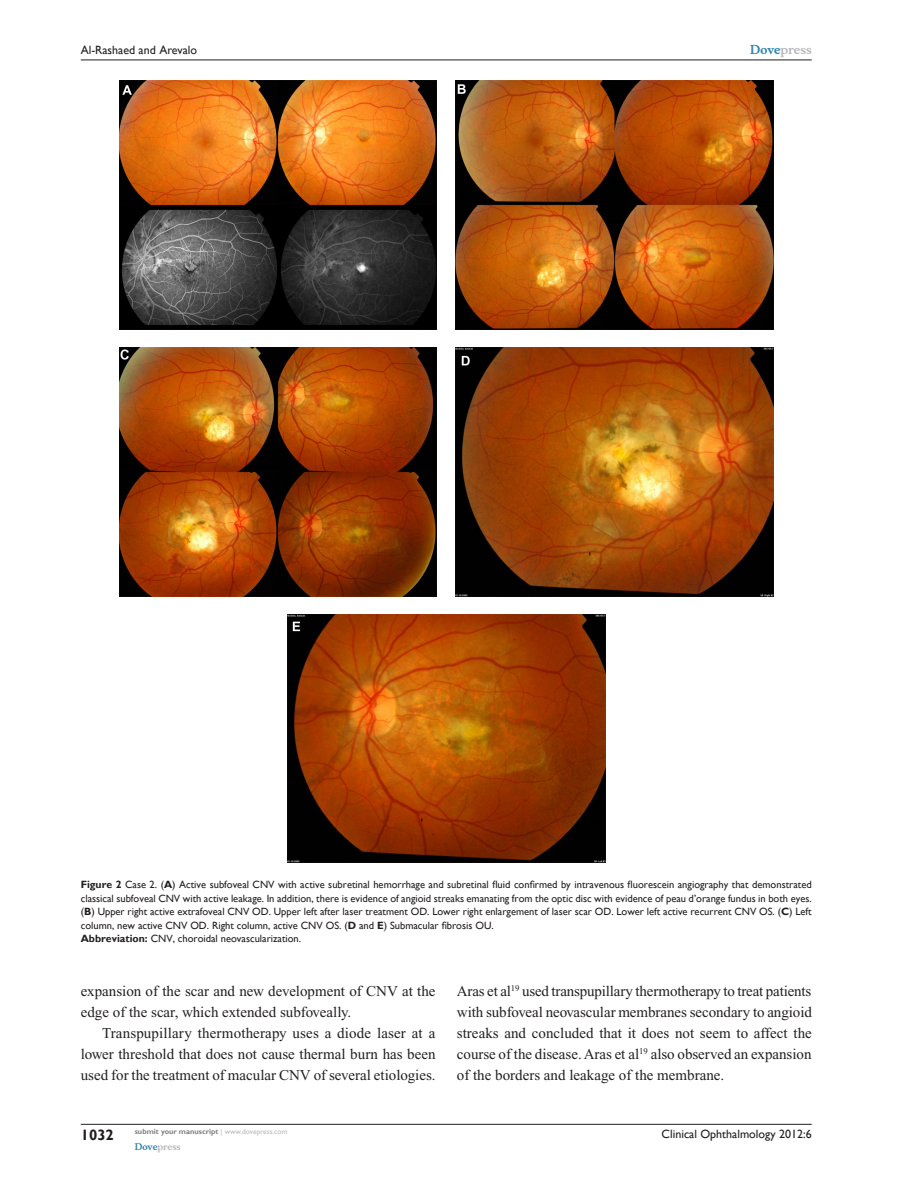
<style>
.page{position:relative;width:918px;height:1188px;background:#fff}
.page>*{position:absolute;margin:0;border:0;box-sizing:border-box;transform-origin:0 0}
.Tx{font:15px/21px "Times New Roman";color:#231f20;text-align:justify}
.t1{font:700 15px "Gill Sans";color:#231f20}
.t2{font:12px "Gill Sans";color:#231f20}
.t3{font:700 12px "Musee";color:#b8b9bc}
.FC{font:10.5px/13.5px "Gill Sans";color:#231f20;text-align:justify}
.t4{font:700 9px "Musee";color:#b8b9bc}
.t5{font:700 7.5px "Gill Sans";color:#808285}
.s1{color:#3485ae}
.s2{font-weight:700}
.s3{font-weight:400;color:#b8b9bc}
</style>
<div class="page">
<img style="left:119px;top:81px;width:318px;height:248px">
<img style="left:456px;top:81px;width:317px;height:248px">
<img style="left:119px;top:348px;width:318px;height:248px">
<img style="left:456px;top:348px;width:317px;height:248px">
<img style="left:287px;top:614px;width:318px;height:249px">
<hr style="left:81px;top:1124px;width:731px;height:1px;background:#231f20">
<hr style="left:81px;top:60px;width:731px;height:1px;background:#231f20">
<p class="t2" style="left:81px;top:43px;width:118px">Al-Rashaed and Arevalo</p>
<p class="t3" style="left:750px;top:43px;width:63px"><span class="s1">Dove</span>press</p>
<p class="FC" style="left:81px;top:878px;width:732px"><span class="s2">Figure 2</span> Case 2. (<span class="s2">A</span>) Active subfoveal CNV with active subretinal hemorrhage and subretinal fluid confirmed by intravenous fluorescein angiography that demonstrated classical subfoveal CNV with active leakage. In addition, there is evidence of angioid streaks emanating from the optic disc with evidence of peau d’orange fundus in both eyes. (<span class="s2">B</span>) Upper right active extrafoveal CNV OD. Upper left after laser treatment OD. Lower right enlargement of laser scar OD. Lower left active recurrent CNV OS. (<span class="s2">C</span>) Left column, new active CNV OD. Right column, active CNV OS. (<span class="s2">D</span> and <span class="s2">E</span>) Submacular fibrosis OU.</p>
<p class="FC" style="left:81px;top:932px;width:222px"><span class="s2">Abbreviation:</span> CNV, choroidal neovascularization.</p>
<p class="Tx" style="left:81px;top:980px;width:356px">expansion of the scar and new development of CNV at the edge of the scar, which extended subfoveally.</p>
<p class="Tx" style="left:81px;top:1022px;width:356px;text-indent:21px">Transpupillary thermotherapy uses a diode laser at a lower threshold that does not cause thermal burn has been used for the treatment of macular CNV of several etiologies.</p>
<p class="Tx" style="left:457px;top:980px;width:357px">Aras et al<sup>19</sup> used transpupillary thermotherapy to treat patients with subfoveal neovascular membranes secondary to angioid streaks and concluded that it does not seem to affect the course of the disease. Aras et al<sup>19</sup> also observed an expansion of the borders and leakage of the membrane.</p>
<h1 class="t1" style="left:81px;top:1126px;width:35px">1032</h1>
<p class="t5" style="left:135px;top:1127px;width:154px">submit your manuscript <span class="s3">| www.dovepress.com</span></p>
<p class="t4" style="left:135px;top:1141px;width:48px"><span class="s1">Dove</span>press</p>
<p class="t2" style="left:662px;top:1127px;width:152px">Clinical Ophthalmology 2012:6</p>
</div>
